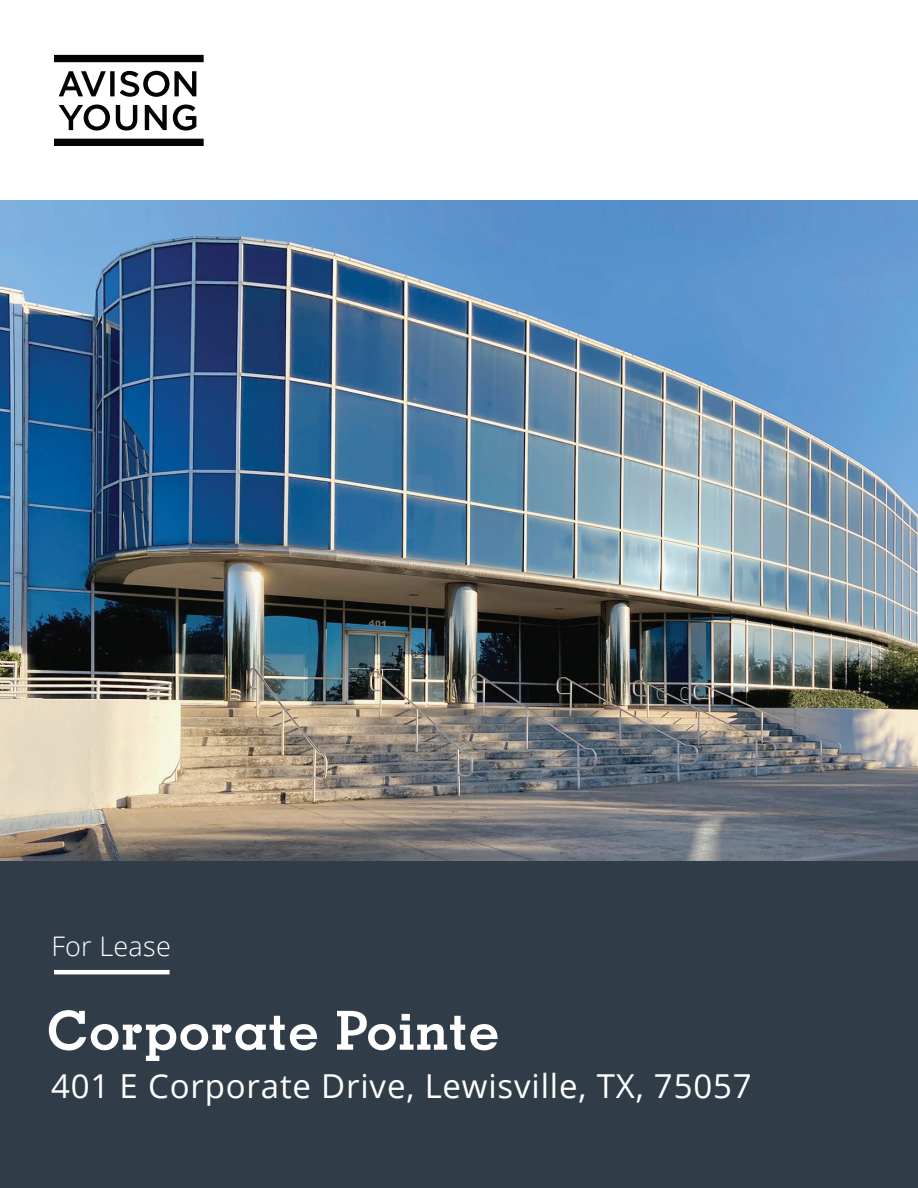
<style>
.page{position:relative;width:918px;height:1188px;background:#fff}
.page>*{position:absolute;margin:0;border:0;box-sizing:border-box;transform-origin:0 0}
.t1{font:700 54px "Geometric Slab 703 BT";letter-spacing:.025em;color:#fff}
.t2{font:33px "Open Sans";letter-spacing:.025em;color:#fff}
.t3{font:300 27px "Open Sans";letter-spacing:.01em;color:#fff}
</style>
<div class="page">
<img style="left:0;top:201px;width:918px;height:661px">
<div style="left:0;top:862px;width:918px;height:326px;background:#303d48"></div>
<svg style="left:54px;top:55px;width:150px;height:7px"></svg>
<svg style="left:54px;top:139px;width:150px;height:7px"></svg>
<svg style="left:59px;top:71px;width:137px;height:26px"></svg>
<svg style="left:59px;top:105px;width:51px;height:26px"></svg>
<svg style="left:116px;top:105px;width:21px;height:26px"></svg>
<svg style="left:145px;top:105px;width:22px;height:25px"></svg>
<svg style="left:173px;top:105px;width:23px;height:26px"></svg>
<hr style="left:54px;top:970px;width:116px;height:4px;background:#fff">
<p class="t3" style="left:51px;top:928px;width:121px">For Lease</p>
<h1 class="t1" style="left:47px;top:998px;width:453px">Corporate Pointe</h1>
<p class="t2" style="left:51px;top:1063px;width:702px">401 E Corporate Drive, Lewisville, TX, 75057</p>
</div>
